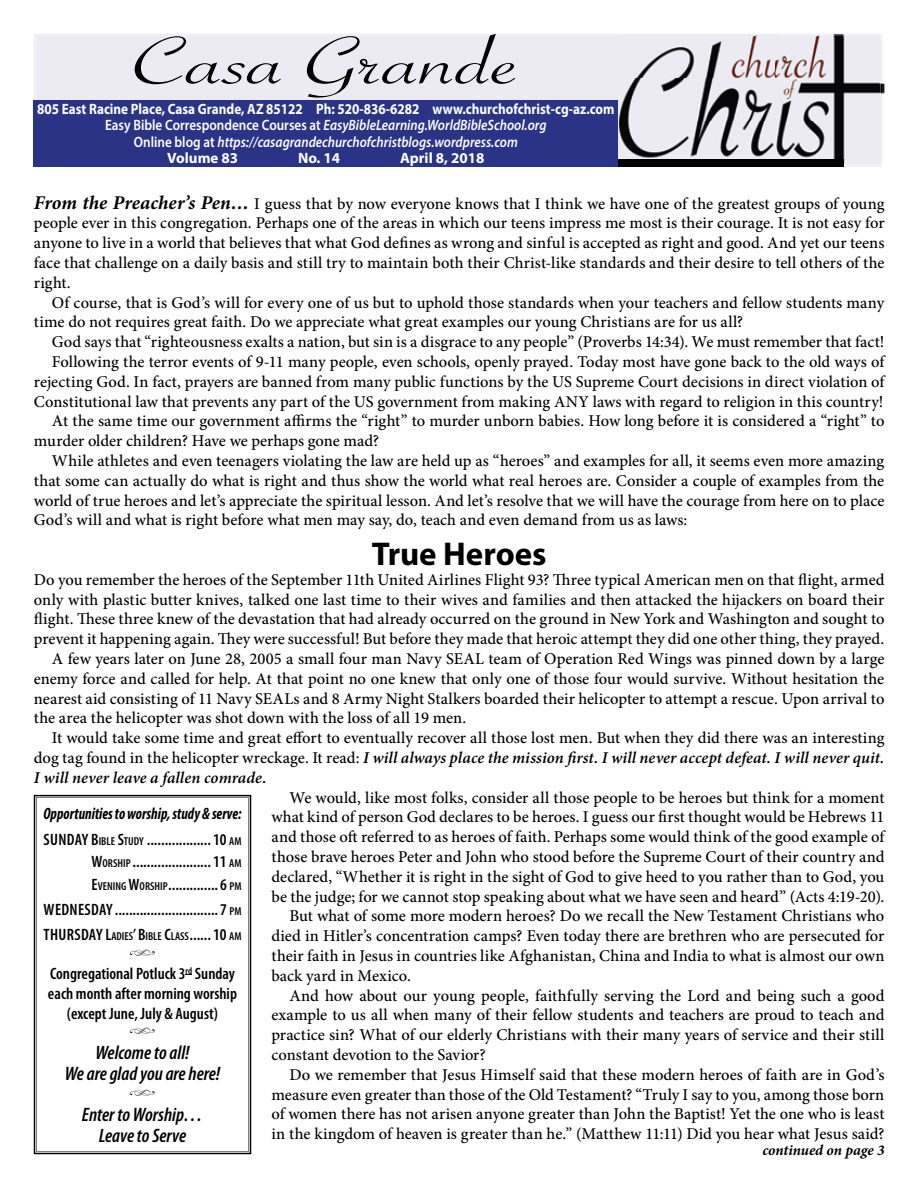
<style>
.page{position:relative;width:918px;height:1188px;background:#fff}
.page>*{position:absolute;margin:0;border:0;box-sizing:border-box;transform-origin:0 0}
.t1{font:72px "Savoye Let Plain";letter-spacing:-.005em;color:#000;scale:1.59 1}
.t2{font:700 33px "Myriad Pro";color:#000}
.t3{font:21px "Type Embellishments Two Let Plain";color:#000}
.t4{font:italic 600 condensed 19.5px/21px "Myriad Pro";color:#000;text-align:center}
.t5{font:500 16.5px/19.8px "Minion Pro";color:#000;text-align:justify}
.t6{font:600 condensed 16.5px/19.8px "Myriad Pro";color:#000}
.t7{font:italic 600 16.5px "Minion Pro";letter-spacing:.005em;color:#000}
.t8{font:600 condensed 16.5px/25.2px "Myriad Pro";letter-spacing:.02em;color:#000}
.t9{font:italic 700 condensed 16.5px/25.2px "Myriad Pro";color:#000;scale:.9 1}
.t10{font:italic 600 15px "Myriad Pro";color:#fff;scale:.88 1}
.t11{font:700 15px "Myriad Pro";color:#fff;scale:.88 1}
.t12{font:700 15px "Myriad Pro";color:#fff}
.t13{font:italic 700 15px "Minion Pro";letter-spacing:-.005em;color:#000}
.s1{font-style:normal}
.s2{font-weight:700;font-style:italic;font-size:19.5px}
.s3{font-weight:500;font-style:normal}
.s4{font-weight:600;font-style:normal}
.s5{font-weight:600;font-style:normal;font-size:11.55px}
.s6{font-style:inherit}
.s7{font-size:11.55px}
</style>
<div class="page">
<svg style="left:34px;top:795px;width:217px;height:359px;background:#5b5b5b"></svg>
<svg style="left:36px;top:797px;width:213px;height:355px"></svg>
<img style="left:882px;top:83px;width:2px;height:11px">
<svg style="left:34px;top:34px;width:794px;height:125px;background:#c1bfc6"></svg>
<img style="left:777px;top:34px;width:105px;height:44px">
<img style="left:843px;top:78px;width:39px;height:89px">
<div style="left:36px;top:36px;width:584px;height:123px;background:#ecebf3"></div>
<img style="left:776px;top:36px;width:104px;height:43px">
<img style="left:828px;top:79px;width:52px;height:85px">
<div style="left:618px;top:159px;width:225px;height:8px;background:#000"></div>
<div style="left:34px;top:100px;width:584px;height:67px;background:#2a3385"></div>
<h1 class="t1" style="left:133px;top:14px;width:245px">Casa Grande</h1>
<p class="t11" style="left:37px;top:99px;width:658px">805 East Racine Place, Casa Grande, AZ 85122 Ph: 520-836-6282 www.churchofchrist-cg-az.com</p>
<p class="t10" style="left:105px;top:116px;width:503px"><span class="s1">Easy Bible Correspondence Courses at</span> EasyBibleLearning.WorldBibleSchool.org</p>
<p class="t10" style="left:134px;top:132px;width:438px"><span class="s1">Online blog at</span> https://casagrandechurchofchristblogs.wordpress.com</p>
<p class="t12" style="left:167px;top:149px;width:72px">Volume 83</p>
<p class="t12" style="left:298px;top:149px;width:44px">No. 14</p>
<p class="t12" style="left:400px;top:149px;width:86px">April 8, 2018</p>
<p class="t5" style="left:34px;top:193px;width:852px"><span class="s2">From the Preacher’s Pen…</span> I guess that by now everyone knows that I think we have one of the greatest groups of young people ever in this congregation. Perhaps one of the areas in which our teens impress me most is their courage. It is not easy for anyone to live in a world that believes that what God defines as wrong and sinful is accepted as right and good. And yet our teens face that challenge on a daily basis and still try to maintain both their Christ-like standards and their desire to tell others of the right.</p>
<p class="t5" style="left:34px;top:292px;width:852px;text-indent:18px">Of course, that is God’s will for every one of us but to uphold those standards when your teachers and fellow students many time do not requires great faith. Do we appreciate what great examples our young Christians are for us all?</p>
<p class="t5" style="left:52px;top:332px;width:834px">God says that “righteousness exalts a nation, but sin is a disgrace to any people” (Proverbs 14:34). We must remember that fact!</p>
<p class="t5" style="left:52px;top:352px;width:834px">Following the terror events of 9-11 many people, even schools, openly prayed. Today most have gone back to the old ways of</p>
<p class="t5" style="left:34px;top:372px;width:852px">rejecting God. In fact, prayers are banned from many public functions by the US Supreme Court decisions in direct violation of</p>
<p class="t5" style="left:34px;top:391px;width:851px">Constitutional law that prevents any part of the US government from making ANY laws with regard to religion in this country!</p>
<p class="t5" style="left:52px;top:411px;width:834px">At the same time our government affirms the “right” to murder unborn babies. How long before it is considered a “right” to</p>
<p class="t5" style="left:34px;top:431px;width:347px">murder older children? Have we perhaps gone mad?</p>
<p class="t5" style="left:52px;top:451px;width:834px">While athletes and even teenagers violating the law are held up as “heroes” and examples for all, it seems even more amazing</p>
<p class="t5" style="left:34px;top:471px;width:852px">that some can actually do what is right and thus show the world what real heroes are. Consider a couple of examples from the</p>
<p class="t5" style="left:34px;top:490px;width:852px">world of true heroes and let’s appreciate the spiritual lesson. And let’s resolve that we will have the courage from here on to place</p>
<p class="t5" style="left:34px;top:510px;width:655px">God’s will and what is right before what men may say, do, teach and even demand from us as laws:</p>
<h2 class="t2" style="left:372px;top:532px;width:176px">True Heroes</h2>
<p class="t5" style="left:34px;top:570px;width:852px">Do you remember the heroes of the September 11th United Airlines Flight 93? Three typical American men on that flight, armed</p>
<p class="t5" style="left:34px;top:589px;width:852px">only with plastic butter knives, talked one last time to their wives and families and then attacked the hijackers on board their</p>
<p class="t5" style="left:34px;top:609px;width:852px">flight. These three knew of the devastation that had already occurred on the ground in New York and Washington and sought to</p>
<p class="t5" style="left:34px;top:629px;width:852px">prevent it happening again. They were successful! But before they made that heroic attempt they did one other thing, they prayed.</p>
<p class="t5" style="left:52px;top:649px;width:834px">A few years later on June 28, 2005 a small four man Navy SEAL team of Operation Red Wings was pinned down by a large</p>
<p class="t5" style="left:34px;top:669px;width:852px">enemy force and called for help. At that point no one knew that only one of those four would survive. Without hesitation the</p>
<p class="t5" style="left:34px;top:688px;width:852px">nearest aid consisting of 11 Navy SEALs and 8 Army Night Stalkers boarded their helicopter to attempt a rescue. Upon arrival to</p>
<p class="t5" style="left:34px;top:708px;width:434px">the area the helicopter was shot down with the loss of all 19 men.</p>
<p class="t5" style="left:52px;top:728px;width:834px">It would take some time and great effort to eventually recover all those lost men. But when they did there was an interesting</p>
<p class="t7" style="left:34px;top:746px;width:852px"><span class="s3">dog tag found in the helicopter wreckage. It read:</span> I will always place the mission first. I will never accept defeat. I will never quit.</p>
<p class="t7" style="left:34px;top:766px;width:234px">I will never leave a fallen comrade.</p>
<p class="t5" style="left:290px;top:787px;width:597px">We would, like most folks, consider all those people to be heroes but think for a moment</p>
<p class="t5" style="left:272px;top:807px;width:615px">what kind of person God declares to be heroes. I guess our first thought would be Hebrews 11</p>
<p class="t5" style="left:272px;top:827px;width:614px">and those oft referred to as heroes of faith. Perhaps some would think of the good example of</p>
<p class="t5" style="left:272px;top:847px;width:614px">those brave heroes Peter and John who stood before the Supreme Court of their country and</p>
<p class="t5" style="left:272px;top:867px;width:614px">declared, “Whether it is right in the sight of God to give heed to you rather than to God, you</p>
<p class="t5" style="left:272px;top:886px;width:614px">be the judge; for we cannot stop speaking about what we have seen and heard” (Acts 4:19-20).</p>
<p class="t5" style="left:290px;top:906px;width:596px">But what of some more modern heroes? Do we recall the New Testament Christians who</p>
<p class="t5" style="left:272px;top:926px;width:614px">died in Hitler’s concentration camps? Even today there are brethren who are persecuted for</p>
<p class="t5" style="left:272px;top:946px;width:614px">their faith in Jesus in countries like Afghanistan, China and India to what is almost our own</p>
<p class="t5" style="left:272px;top:966px;width:141px">back yard in Mexico.</p>
<p class="t5" style="left:290px;top:985px;width:597px">And how about our young people, faithfully serving the Lord and being such a good</p>
<p class="t5" style="left:272px;top:1005px;width:614px">example to us all when many of their fellow students and teachers are proud to teach and</p>
<p class="t5" style="left:272px;top:1025px;width:614px">practice sin? What of our elderly Christians with their many years of service and their still</p>
<p class="t5" style="left:272px;top:1045px;width:216px">constant devotion to the Savior?</p>
<p class="t5" style="left:290px;top:1065px;width:596px">Do we remember that Jesus Himself said that these modern heroes of faith are in God’s</p>
<p class="t5" style="left:272px;top:1084px;width:614px">measure even greater than those of the Old Testament? “Truly I say to you, among those born</p>
<p class="t5" style="left:272px;top:1104px;width:615px">of women there has not arisen anyone greater than John the Baptist! Yet the one who is least</p>
<p class="t5" style="left:272px;top:1124px;width:615px">in the kingdom of heaven is greater than he.” (Matthew 11:11) Did you hear what Jesus said?</p>
<p class="t9" style="left:44px;top:801px;width:222px">Opportunities to worship, study &amp; serve:<br><span class="s4">SUNDAY</span> <span class="s4">B</span><span class="s5">IBLE</span> <span class="s4">S</span><span class="s5">TUDY</span> <span class="s4">.................. 10</span> <span class="s5">AM</span></p>
<p class="t6" style="left:92px;top:850px;width:151px;line-height:22.5px"><span class="s6">W</span><span class="s7">ORSHIP</span> ...................... 11 <span class="s7">AM<br></span><span class="s6">E</span><span class="s7">VENING</span> <span class="s6">W</span><span class="s7">ORSHIP</span> .............. 6 <span class="s7">PM</span></p>
<p class="t8" style="left:44px;top:897px;width:199px">WEDNESDAY ............................. 7 <span class="s7">PM<br></span>THURSDAY <span class="s6">L</span><span class="s7">ADIES</span><span class="s6">’ B</span><span class="s7">IBLE</span> <span class="s6">C</span><span class="s7">LASS</span> ...... 10 <span class="s7">AM</span></p>
<p class="t3" style="left:129px;top:944px;width:28px">h</p>
<p class="t6" style="left:48px;top:964px;width:191px;text-align:center">Congregational Potluck 3<sup>rd</sup> Sunday each month after morning worship (except June, July &amp; August)</p>
<p class="t3" style="left:129px;top:1023px;width:28px">h</p>
<p class="t4" style="left:65px;top:1042px;width:157px">Welcome to all!<br>We are glad you are here!</p>
<p class="t3" style="left:129px;top:1085px;width:28px">h</p>
<p class="t4" style="left:82px;top:1104px;width:123px">Enter to Worship…<br>Leave to Serve</p>
<p class="t13" style="left:762px;top:1139px;width:124px">continued on page 3</p>
</div>
